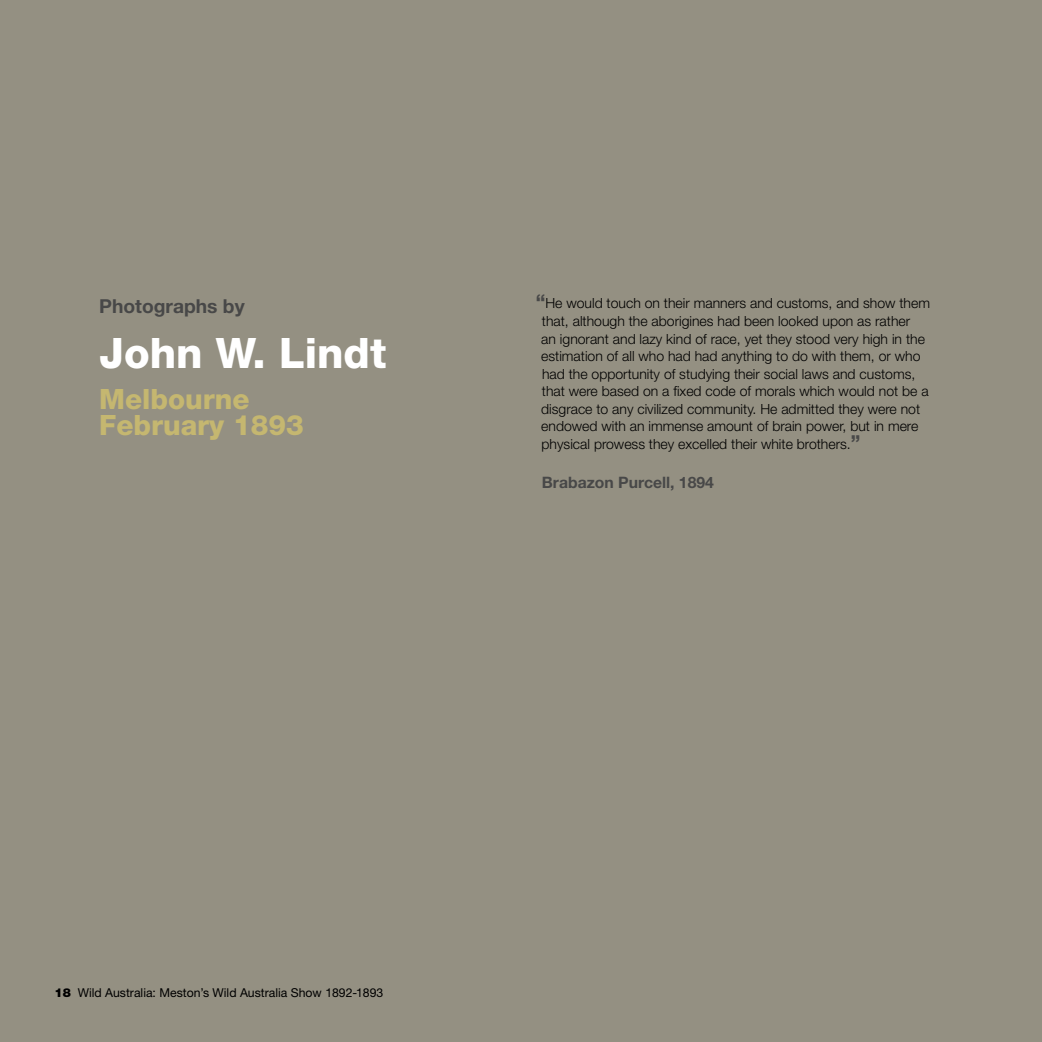
<style>
.page{position:relative;width:1042px;height:1042px;background:#949082}
.page>*{position:absolute;margin:0;border:0;box-sizing:border-box;transform-origin:0 0}
.t1{font:800 42px "Helvetica Neue";color:#fff}
.t2{font:800 28px/26.2px "Helvetica Neue";color:#c5b770}
.t3{font:700 19.25px "Helvetica Neue";color:#484848}
.t4{font:700 15.75px "Helvetica Neue";color:#484848}
.t5{font:300 14px/17.5px "Helvetica Neue";color:#000}
.t6{font:12.25px "Helvetica Neue";color:#000}
.s1{font-weight:800;font-size:19.25px;color:#484848}
.s2{font-weight:900}
</style>
<div class="page">
<h3 class="t3" style="left:99px;top:294px;width:147px">Photographs by</h3>
<h1 class="t1" style="left:99px;top:328px;width:289px">John W. Lindt</h1>
<h2 class="t2" style="left:99px;top:386px;width:206px">Melbourne<br>February 1893</h2>
<p class="t5" style="left:541px;top:294px;width:390px;text-indent:-5px"><span class="s1">“</span>He would touch on their manners and customs, and show them that, although the aborigines had been looked upon as rather<br>an ignorant and lazy kind of race, yet they stood very high in the estimation of all who had had anything to do with them, or who had the opportunity of studying their social laws and customs, that were based on a fixed code of morals which would not be a disgrace to any civilized community. He admitted they were not endowed with an immense amount of brain power, but in mere physical prowess they excelled their white brothers.<span class="s1">”</span></p>
<p class="t4" style="left:542px;top:472px;width:174px">Brabazon Purcell, 1894</p>
<p class="t6" style="left:55px;top:985px;width:330px"><span class="s2">18</span> Wild Australia: Meston’s Wild Australia Show 1892-1893</p>
</div>
